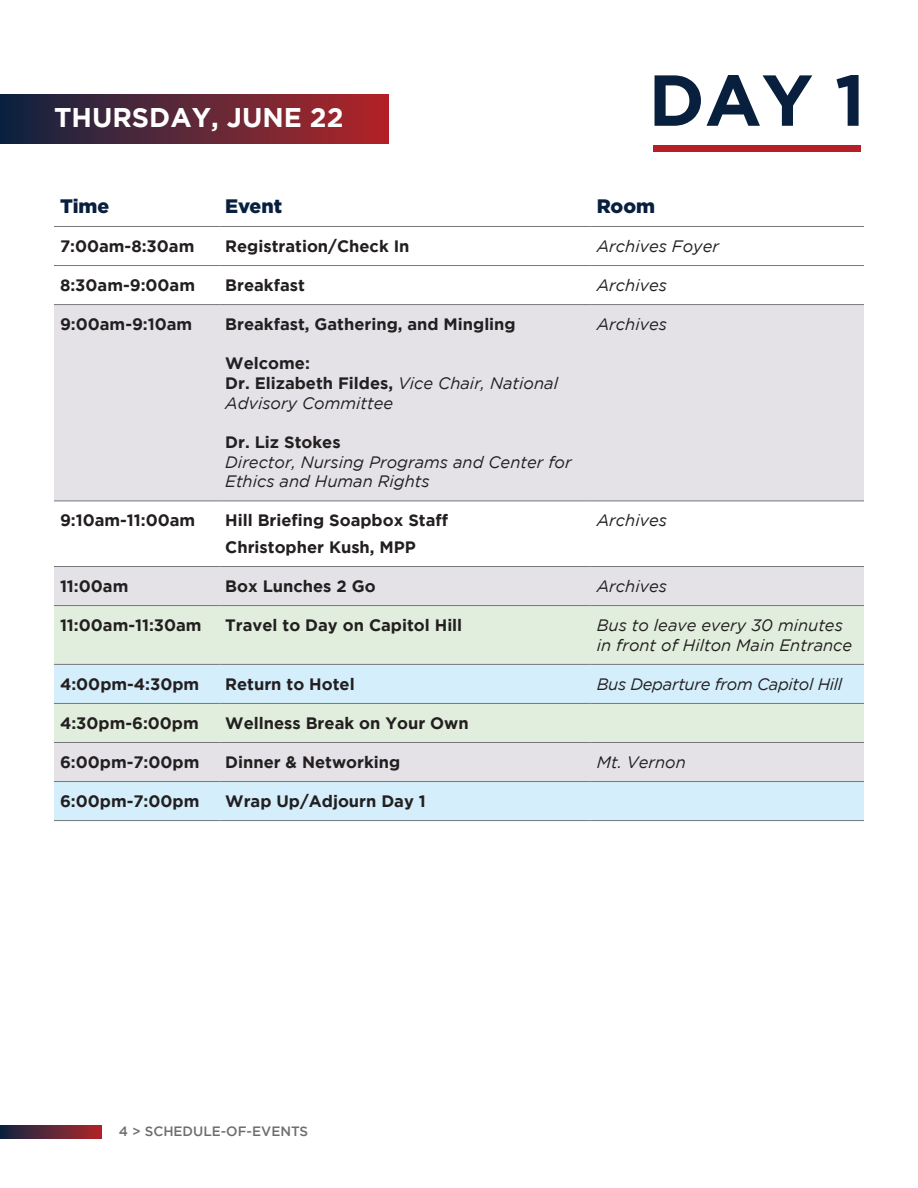
<style>
.page{position:relative;width:918px;height:1188px;background:#fff}
.page>*{position:absolute;margin:0;border:0;box-sizing:border-box;transform-origin:0 0}
.t1{font:700 72px "Gotham";color:#08203e}
.t2{font:700 27px "Gotham";color:#fff}
.t3{font:900 19.5px "Gotham";color:#08203e}
.t4{font:700 16.5px "Gotham";color:#231f20}
.t5{font:italic 16.5px/19.8px "Gotham";color:#231f20}
.t6{font:italic 16.5px "Gotham";letter-spacing:-.02em;color:#231f20}
.t7{font:500 13.5px "Gotham";color:#6c6d70}
.s1{font-weight:700;font-style:normal}
</style>
<div class="page">
<svg style="left:0;top:1125px;width:102px;height:13px"></svg>
<div style="left:653px;top:145px;width:207px;height:7px;background:#b51f26"></div>
<div style="left:0;top:95px;width:388px;height:49px;background:linear-gradient(to right,#0d2542,#b1262a)"></div>
<svg style="left:54px;top:305px;width:810px;height:300px;fill:#e4e2e7"></svg>
<div style="left:54px;top:606px;width:810px;height:58px;background:#e1eedd"></div>
<svg style="left:54px;top:665px;width:810px;height:155px;background:#dbebee"></svg>
<hr style="left:54px;top:226px;width:165px;height:1px;background:#76787b">
<hr style="left:219px;top:226px;width:372px;height:1px;background:#76787b">
<hr style="left:591px;top:226px;width:273px;height:1px;background:#76787b">
<hr style="left:54px;top:265px;width:165px;height:1px;background:#76787b">
<hr style="left:219px;top:265px;width:372px;height:1px;background:#76787b">
<hr style="left:591px;top:265px;width:273px;height:1px;background:#76787b">
<hr style="left:54px;top:501px;width:165px;height:1px;background:#76787b">
<hr style="left:219px;top:501px;width:372px;height:1px;background:#76787b">
<hr style="left:591px;top:501px;width:273px;height:1px;background:#76787b">
<hr style="left:54px;top:742px;width:165px;height:1px;background:#76787b">
<hr style="left:219px;top:742px;width:372px;height:1px;background:#76787b">
<hr style="left:591px;top:742px;width:273px;height:1px;background:#76787b">
<hr style="left:54px;top:304px;width:165px;height:1px;background:#76787b">
<hr style="left:219px;top:304px;width:372px;height:1px;background:#76787b">
<hr style="left:591px;top:304px;width:273px;height:1px;background:#76787b">
<hr style="left:54px;top:566px;width:165px;height:1px;background:#76787b">
<hr style="left:219px;top:566px;width:372px;height:1px;background:#76787b">
<hr style="left:591px;top:566px;width:273px;height:1px;background:#76787b">
<hr style="left:54px;top:605px;width:165px;height:1px;background:#76787b">
<hr style="left:54px;top:703px;width:165px;height:1px;background:#76787b">
<hr style="left:54px;top:820px;width:165px;height:1px;background:#76787b">
<hr style="left:219px;top:605px;width:372px;height:1px;background:#76787b">
<hr style="left:219px;top:703px;width:372px;height:1px;background:#76787b">
<hr style="left:219px;top:820px;width:372px;height:1px;background:#76787b">
<hr style="left:591px;top:605px;width:273px;height:1px;background:#76787b">
<hr style="left:591px;top:703px;width:273px;height:1px;background:#76787b">
<hr style="left:591px;top:820px;width:273px;height:1px;background:#76787b">
<hr style="left:54px;top:664px;width:165px;height:1px;background:#76787b">
<hr style="left:54px;top:781px;width:165px;height:1px;background:#76787b">
<hr style="left:219px;top:664px;width:372px;height:1px;background:#76787b">
<hr style="left:219px;top:781px;width:372px;height:1px;background:#76787b">
<hr style="left:591px;top:664px;width:273px;height:1px;background:#76787b">
<hr style="left:591px;top:781px;width:273px;height:1px;background:#76787b">
<p class="t2" style="left:54px;top:101px;width:291px">THURSDAY, JUNE 22</p>
<p class="t1" style="left:648px;top:59px;width:218px">DAY 1</p>
<p class="t3" style="left:60px;top:195px;width:51px">Time</p>
<p class="t3" style="left:225px;top:195px;width:58px">Event</p>
<p class="t3" style="left:597px;top:195px;width:60px">Room</p>
<p class="t4" style="left:60px;top:237px;width:136px">7:00am-8:30am</p>
<p class="t4" style="left:225px;top:237px;width:186px">Registration/Check In</p>
<p class="t5" style="left:597px;top:236px;width:124px">Archives Foyer</p>
<p class="t4" style="left:60px;top:276px;width:137px">8:30am-9:00am</p>
<p class="t4" style="left:225px;top:276px;width:81px">Breakfast</p>
<p class="t5" style="left:597px;top:275px;width:72px">Archives</p>
<p class="t4" style="left:60px;top:315px;width:134px">9:00am-9:10am</p>
<p class="t4" style="left:225px;top:315px;width:292px">Breakfast, Gathering, and Mingling</p>
<p class="t5" style="left:597px;top:314px;width:72px">Archives</p>
<p class="t5" style="left:225px;top:353px;width:334px"><span class="s1">Welcome:<br>Dr. Elizabeth Fildes,</span> Vice Chair, National<br>Advisory Committee</p>
<p class="t5" style="left:225px;top:432px;width:348px"><span class="s1">Dr. Liz Stokes<br></span>Director, Nursing Programs and Center for<br>Ethics and Human Rights</p>
<p class="t4" style="left:60px;top:511px;width:137px">9:10am-11:00am</p>
<p class="t4" style="left:225px;top:511px;width:224px">Hill Briefing Soapbox Staff</p>
<p class="t4" style="left:225px;top:538px;width:192px">Christopher Kush, MPP</p>
<p class="t5" style="left:597px;top:511px;width:72px">Archives</p>
<p class="t4" style="left:60px;top:577px;width:70px">11:00am</p>
<p class="t4" style="left:225px;top:577px;width:152px">Box Lunches 2 Go</p>
<p class="t5" style="left:597px;top:576px;width:72px">Archives</p>
<p class="t4" style="left:60px;top:616px;width:143px">11:00am-11:30am</p>
<p class="t4" style="left:225px;top:616px;width:239px">Travel to Day on Capitol Hill</p>
<p class="t5" style="left:597px;top:615px;width:257px">Bus to leave every 30 minutes in front of Hilton Main Entrance</p>
<p class="t4" style="left:60px;top:675px;width:141px">4:00pm-4:30pm</p>
<p class="t4" style="left:225px;top:675px;width:131px">Return to Hotel</p>
<p class="t6" style="left:597px;top:675px;width:247px">Bus Departure from Capitol Hill</p>
<p class="t4" style="left:60px;top:714px;width:140px">4:30pm-6:00pm</p>
<p class="t4" style="left:225px;top:714px;width:245px">Wellness Break on Your Own</p>
<p class="t4" style="left:60px;top:753px;width:141px">6:00pm-7:00pm</p>
<p class="t4" style="left:225px;top:753px;width:177px">Dinner &amp; Networking</p>
<p class="t5" style="left:597px;top:752px;width:91px">Mt. Vernon</p>
<p class="t4" style="left:60px;top:792px;width:141px">6:00pm-7:00pm</p>
<p class="t4" style="left:225px;top:792px;width:202px">Wrap Up/Adjourn Day 1</p>
<p class="t7" style="left:119px;top:1124px;width:191px">4 &gt; SCHEDULE-OF-EVENTS</p>
</div>
